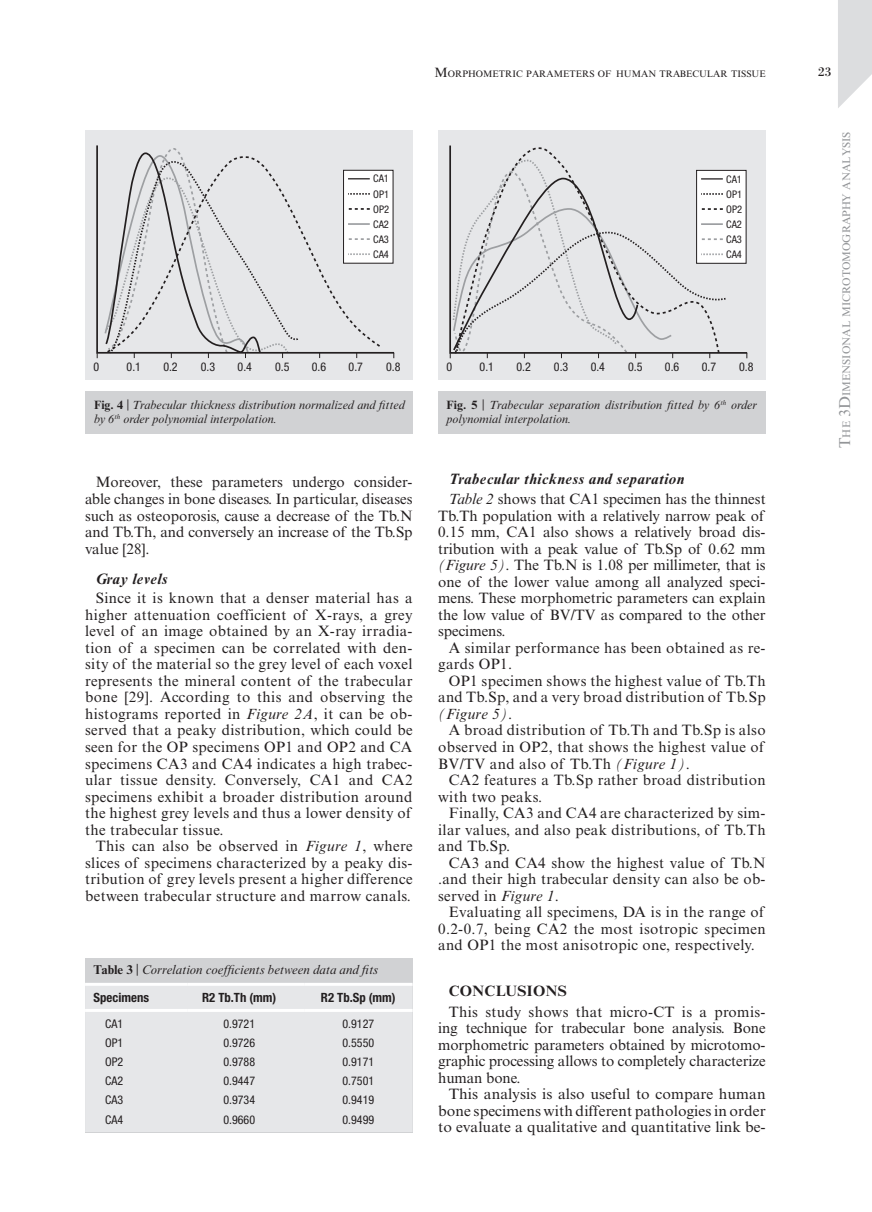
<style>
.page{position:relative;width:872px;height:1212px;background:#fff}
.page>*{position:absolute;margin:0;border:0;box-sizing:border-box;transform-origin:0 0}
.t1{font:15px/16.5px "Times New Roman MT Std";letter-spacing:.025em;color:#231f20;text-align:justify}
.t2{font:15px/16.5px "Times New Roman MT Std";letter-spacing:.025em;color:#231f20;text-align:justify;scale:1.04 1}
.t3{font:15px/19.5px "Times New Roman MT Std";color:#231f20}
.t4{font:700 15px "Times New Roman MT Std";letter-spacing:.025em;color:#231f20}
.t5{font:italic 700 15px "Times New Roman MT Std";letter-spacing:.025em;color:#231f20}
.t6{font:13.5px "Bodoni Std";color:#231f20}
.t7{font:italic 12.75px "Times New Roman MT Std";color:#231f20}
.t8{font:700 condensed 12.75px "Helvetica Neue LT Std";color:#231f20}
.t9{font:italic 12px/13.8px "Times New Roman MT Std";color:#231f20}
.t10{font:condensed 12px "Helvetica Neue LT Std";color:#231f20}
.t11{font:10.95px "Times New Roman MT Std";color:#939598}
.t12{font:condensed 10.5px/15.1px "Helvetica Neue LT Std";color:#231f20;text-align:justify}
.t13{font:9.45px "Times New Roman MT Std";color:#231f20}
.s1{font-weight:700;font-style:normal}
.s2{font-style:normal}
.s3{font-style:italic}
.s4{font-size:13.5px}
.s5{font-weight:700;font-style:italic}
.s6{font-size:15.75px}
</style>
<div class="page">
<svg style="left:838px;top:0;width:34px;height:108px"></svg>
<div style="left:85px;top:131px;width:327px;height:249px;background:#e6e7e9"></div>
<div style="left:86px;top:391px;width:327px;height:42px;background:#d1d2d4"></div>
<div style="left:85px;top:958px;width:327px;height:174px;background:#d1d2d4"></div>
<div style="left:85px;top:986px;width:327px;height:146px;background:#e6e7e9"></div>
<hr style="left:85px;top:983px;width:102px;height:3px;background:#fff">
<hr style="left:187px;top:983px;width:117px;height:3px;background:#fff">
<hr style="left:304px;top:983px;width:108px;height:3px;background:#fff">
<hr style="left:85px;top:1009px;width:102px;height:3px;background:#fff">
<hr style="left:187px;top:1009px;width:117px;height:3px;background:#fff">
<hr style="left:304px;top:1009px;width:108px;height:3px;background:#fff">
<div style="left:438px;top:131px;width:327px;height:249px;background:#e6e7e9"></div>
<svg style="left:449px;top:146px;width:299px;height:209px"></svg>
<svg style="left:454px;top:146px;width:266px;height:13px"></svg>
<svg style="left:450px;top:159px;width:277px;height:199px"></svg>
<div style="left:438px;top:391px;width:327px;height:42px;background:#d1d2d4"></div>
<svg style="left:96px;top:145px;width:299px;height:210px"></svg>
<p class="t12" style="left:373px;top:171px;width:17px">CA1<br>OP1<br>OP2<br>CA2<br>CA3<br>CA4</p>
<p class="t10" style="left:93px;top:359px;width:7px">0</p>
<p class="t10" style="left:127px;top:359px;width:16px">0.1</p>
<p class="t10" style="left:163px;top:359px;width:16px">0.2</p>
<p class="t10" style="left:201px;top:359px;width:16px">0.3</p>
<p class="t10" style="left:238px;top:359px;width:16px">0.4</p>
<p class="t10" style="left:275px;top:359px;width:16px">0.5</p>
<p class="t10" style="left:312px;top:359px;width:16px">0.6</p>
<p class="t10" style="left:349px;top:359px;width:16px">0.7</p>
<p class="t10" style="left:386px;top:359px;width:16px">0.8</p>
<p class="t9" style="left:94px;top:398px;width:312px"><span class="s1">Fig. 4</span> <span class="s2">|</span> Trabecular thickness distribution normalized and fitted by 6<sup>th</sup> order polynomial interpolation.</p>
<p class="t1" style="left:85px;top:474px;width:329px;text-indent:11px">Moreover, these parameters undergo consider&shy;able changes in bone diseases. In particular, diseases such as osteoporosis, cause a decrease of the Tb.N and Tb.Th, and conversely an increase of the Tb.Sp value [28].</p>
<p class="t5" style="left:96px;top:569px;width:74px">Gray levels</p>
<p class="t1" style="left:85px;top:590px;width:329px;text-indent:11px">Since it is known that a denser material has a higher attenuation coefficient of X-rays, a grey level of an image obtained by an X-ray irradia&shy;tion of a specimen can be correlated with den&shy;sity of the material so the grey level of each voxel represents the mineral content of the trabecular bone [29]. According to this and observing the histograms reported in <span class="s3">Figure 2A</span>, it can be ob&shy;served that a peaky distribution, which could be seen for the OP specimens OP1 and OP2 and CA specimens CA3 and CA4 indicates a high trabec&shy;ular tissue density. Conversely, CA1 and CA2 specimens exhibit a broader distribution around the highest grey levels and thus a lower density of the trabecular tissue.</p>
<p class="t1" style="left:85px;top:838px;width:329px;text-indent:11px">This can also be observed in <span class="s3">Figure 1</span>, where slices of specimens characterized by a peaky dis&shy;tribution of grey levels present a higher difference between trabecular structure and marrow canals.</p>
<p class="t7" style="left:94px;top:962px;width:286px"><span class="s1">Table 3</span> <span class="s2">|</span> Correlation coefficients between data and fits</p>
<p class="t8" style="left:94px;top:990px;width:57px">Specimens</p>
<p class="t8" style="left:202px;top:990px;width:76px">R2 Tb.Th (mm)</p>
<p class="t8" style="left:321px;top:990px;width:76px">R2 Tb.Sp (mm)</p>
<p class="t10" style="left:105px;top:1016px;width:19px">CA1</p>
<p class="t10" style="left:223px;top:1016px;width:33px">0.9721</p>
<p class="t10" style="left:342px;top:1016px;width:33px">0.9127</p>
<p class="t10" style="left:105px;top:1035px;width:20px">OP1</p>
<p class="t10" style="left:223px;top:1035px;width:33px">0.9726</p>
<p class="t10" style="left:342px;top:1035px;width:33px">0.5550</p>
<p class="t10" style="left:105px;top:1055px;width:20px">OP2</p>
<p class="t10" style="left:223px;top:1055px;width:33px">0.9788</p>
<p class="t10" style="left:342px;top:1055px;width:33px">0.9171</p>
<p class="t10" style="left:105px;top:1074px;width:19px">CA2</p>
<p class="t10" style="left:223px;top:1074px;width:33px">0.9447</p>
<p class="t10" style="left:342px;top:1074px;width:33px">0.7501</p>
<p class="t10" style="left:105px;top:1093px;width:19px">CA3</p>
<p class="t10" style="left:223px;top:1093px;width:33px">0.9734</p>
<p class="t10" style="left:342px;top:1093px;width:33px">0.9419</p>
<p class="t10" style="left:105px;top:1112px;width:19px">CA4</p>
<p class="t10" style="left:223px;top:1112px;width:33px">0.9660</p>
<p class="t10" style="left:342px;top:1112px;width:33px">0.9499</p>
<p class="t13" style="left:434px;top:68px;width:333px"><span class="s4">M</span>orphometric parameters of human trabecular tissue</p>
<p class="t6" style="left:818px;top:64px;width:15px">23</p>
<p class="t12" style="left:726px;top:171px;width:17px">CA1<br>OP1<br>OP2<br>CA2<br>CA3<br>CA4</p>
<p class="t10" style="left:446px;top:359px;width:7px">0</p>
<p class="t10" style="left:479px;top:359px;width:16px">0.1</p>
<p class="t10" style="left:516px;top:359px;width:16px">0.2</p>
<p class="t10" style="left:554px;top:359px;width:16px">0.3</p>
<p class="t10" style="left:590px;top:359px;width:16px">0.4</p>
<p class="t10" style="left:628px;top:359px;width:16px">0.5</p>
<p class="t10" style="left:665px;top:359px;width:16px">0.6</p>
<p class="t10" style="left:701px;top:359px;width:16px">0.7</p>
<p class="t10" style="left:739px;top:359px;width:16px">0.8</p>
<p class="t9" style="left:446px;top:398px;width:312px"><span class="s1">Fig. 5</span> <span class="s2">|</span> Trabecular separation distribution fitted by 6<sup>th</sup> order polynomial interpolation.</p>
<p class="t3" style="left:449px;top:470px;width:318px"><span class="s5">Trabecular thickness and separation<br></span><span class="s3">Table 2</span> shows that CA1 specimen has the thinnest</p>
<p class="t1" style="left:438px;top:507px;width:329px">Tb.Th population with a relatively narrow peak of 0.15 mm, CA1 also shows a relatively broad dis&shy;tribution with a peak value of Tb.Sp of 0.62 mm <span class="s3">(Figure 5)</span>. The Tb.N is 1.08 per millimeter, that is one of the lower value among all analyzed speci&shy;mens. These morphometric parameters can explain the low value of BV/TV as compared to the other specimens.</p>
<p class="t1" style="left:438px;top:639px;width:329px;text-indent:11px">A similar performance has been obtained as re&shy;gards OP1.</p>
<p class="t1" style="left:438px;top:672px;width:329px;text-indent:11px">OP1 specimen shows the highest value of Tb.Th and Tb.Sp, and a very broad distribution of Tb.Sp <span class="s3">(Figure 5)</span>.</p>
<p class="t1" style="left:438px;top:722px;width:329px;text-indent:11px">A broad distribution of Tb.Th and Tb.Sp is also observed in OP2, that shows the highest value of BV/TV and also of Tb.Th <span class="s3">(Figure 1)</span>.</p>
<p class="t1" style="left:438px;top:772px;width:329px;text-indent:11px">CA2 features a Tb.Sp rather broad distribution with two peaks.</p>
<p class="t1" style="left:438px;top:805px;width:329px;text-indent:11px">Finally, CA3 and CA4 are characterized by sim&shy;ilar values, and also peak distributions, of Tb.Th and Tb.Sp.</p>
<p class="t1" style="left:438px;top:854px;width:329px;text-indent:11px">CA3 and CA4 show the highest value of Tb.N .and their high trabecular density can also be ob&shy;served in <span class="s3">Figure 1</span>.</p>
<p class="t1" style="left:438px;top:904px;width:329px;text-indent:11px">Evaluating all specimens, DA is in the range of 0.2-0.7, being CA2 the most isotropic specimen and OP1 the most anisotropic one, respectively.</p>
<p class="t4" style="left:449px;top:982px;width:120px">CONCLUSIONS</p>
<p class="t1" style="left:438px;top:1003px;width:329px;text-indent:11px">This study shows that micro-CT is a promis&shy;ing technique for trabecular bone analysis. Bone morphometric parameters obtained by microtomo&shy;graphic processing allows to completely characterize human bone.</p>
<p class="t2" style="left:438px;top:1086px;width:316px;text-indent:11px">This analysis is also useful to compare human bone specimens with different pathologies in order to evaluate a qualitative and quantitative link be-</p>
<p class="t11" style="left:840px;top:448px;width:318px;rotate:-90deg"><span class="s6">T</span>he <span class="s6">3D</span>imensional microtomography analysis</p>
</div>
